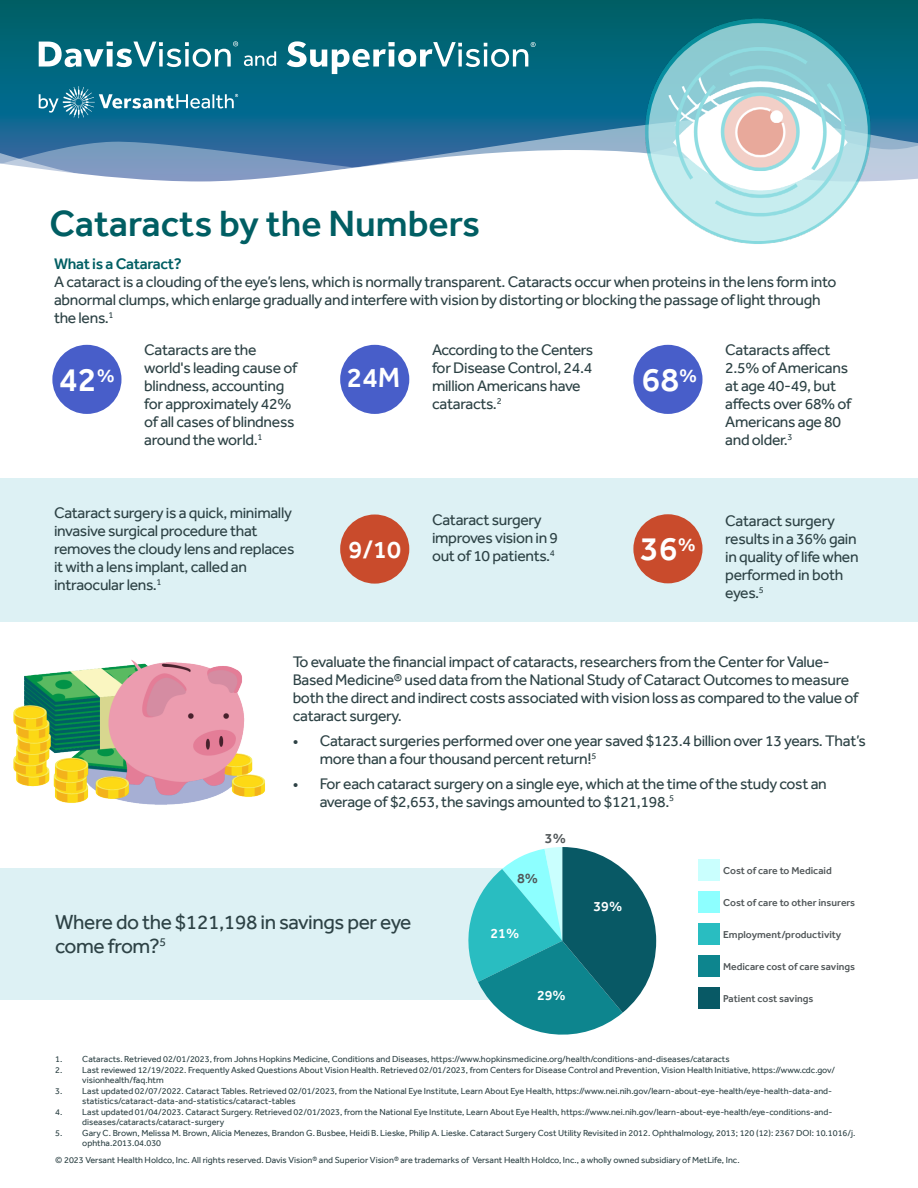
<style>
.page{position:relative;width:918px;height:1188px;background:#fff}
.page>*{position:absolute;margin:0;border:0;box-sizing:border-box;transform-origin:0 0}
.t1{font:500 37.5px "Effra";color:#005e63}
.t2{font:500 34.5px "Effra";color:#fff}
.t3{font:500 28.5px "Effra";color:#fff}
.t4{font:500 25.5px "Effra";color:#fff}
.t5{font:21px/24px "Effra";letter-spacing:-.02em;color:#2d4245}
.t6{font:15.75px/18px "Effra";letter-spacing:-.02em;color:#2d4245}
.t7{font:500 15.75px "Effra";letter-spacing:-.02em;color:#005e63}
.t8{font:500 14.25px "Effra";color:#fff}
.t9{font:500 14.25px "Effra";color:#515759}
.t10{font:500 10.35px "Effra";color:#515759}
.t11{font:9px/10.5px "Effra";color:#2d4245}
</style>
<div class="page">
<svg style="left:0;top:0;width:918px;height:116px;background:#006478"></svg>
<svg style="left:0;top:116px;width:918px;height:15px;background:#126893"></svg>
<svg style="left:0;top:131px;width:918px;height:51px"></svg>
<svg style="left:39px;top:41px;width:199px;height:26px"></svg>
<svg style="left:287px;top:41px;width:249px;height:33px"></svg>
<svg style="left:244px;top:51px;width:32px;height:15px"></svg>
<svg style="left:39px;top:86px;width:199px;height:32px;background:#2b829f"></svg>
<div style="left:0;top:479px;width:918px;height:143px;background:#ddf1f4"></div>
<div style="left:0;top:868px;width:561px;height:132px;background:#ddf1f4"></div>
<div style="left:699px;top:859px;width:21px;height:21px;background:#cafffe"></div>
<div style="left:699px;top:891px;width:21px;height:22px;background:#8dffff"></div>
<div style="left:699px;top:923px;width:21px;height:22px;background:#29bdc1"></div>
<div style="left:699px;top:956px;width:21px;height:21px;background:#0d858e"></div>
<div style="left:699px;top:988px;width:21px;height:21px;background:#085965"></div>
<svg style="left:468px;top:847px;width:188px;height:188px"></svg>
<div style="left:52px;top:345px;width:70px;height:69px;background:#485ec9;border-radius:50%"></div>
<div style="left:340px;top:514px;width:69px;height:70px;background:#c94b2c;border-radius:50%"></div>
<div style="left:633px;top:514px;width:70px;height:69px;background:#c94b2c;border-radius:50%"></div>
<div style="left:633px;top:345px;width:70px;height:69px;background:#485ec9;border-radius:50%"></div>
<div style="left:340px;top:345px;width:69px;height:69px;background:#485ec9;border-radius:50%"></div>
<img style="left:632px;top:8px;width:250px;height:236px">
<img style="left:13px;top:659px;width:253px;height:146px">
<svg style="left:649px;top:23px;width:219px;height:218px"></svg>
<p class="t1" style="left:50px;top:201px;width:432px">Cataracts by the Numbers</p>
<p class="t7" style="left:54px;top:255px;width:129px">What is a Cataract?</p>
<p class="t6" style="left:54px;top:273px;width:784px">A cataract is a clouding of the eye’s lens, which is normally transparent. Cataracts occur when proteins in the lens form into abnormal clumps, which enlarge gradually and interfere with vision by distorting or blocking the passage of light through the lens.<sup>1</sup></p>
<p class="t6" style="left:144px;top:341px;width:154px">Cataracts are the world's leading cause of blindness, accounting for approximately 42% of all cases of blindness around the world.<sup>1</sup></p>
<p class="t6" style="left:432px;top:341px;width:163px">According to the Centers for Disease Control, 24.4 million Americans have cataracts.<sup>2</sup></p>
<p class="t6" style="left:725px;top:341px;width:128px">Cataracts affect<br>2.5% of Americans at age 40-49, but affects over 68% of<br>Americans age 80 and older.<sup>3</sup></p>
<h3 class="t3" style="left:347px;top:360px;width:55px">24M</h3>
<h2 class="t2" style="left:642px;top:359px;width:57px">68<sup>%</sup></h2>
<h2 class="t2" style="left:59px;top:359px;width:57px">42<sup>%</sup></h2>
<p class="t6" style="left:54px;top:504px;width:242px">Cataract surgery is a quick, minimally invasive surgical procedure that removes the cloudy lens and replaces it with a lens implant, called an intraocular lens.<sup>1</sup></p>
<p class="t6" style="left:432px;top:510px;width:128px">Cataract surgery improves vision in 9 out of 10 patients.<sup>4</sup></p>
<p class="t6" style="left:725px;top:511px;width:135px">Cataract surgery results in a 36% gain in quality of life when performed in both eyes.<sup>5</sup></p>
<h3 class="t4" style="left:348px;top:534px;width:54px">9/10</h3>
<h2 class="t2" style="left:640px;top:528px;width:57px">36<sup>%</sup></h2>
<p class="t6" style="left:293px;top:653px;width:567px">To evaluate the financial impact of cataracts, researchers from the Center for Value-Based Medicine® used data from the National Study of Cataract Outcomes to measure both the direct and indirect costs associated with vision loss as compared to the value of cataract surgery.</p>
<p class="t6" style="left:320px;top:732px;width:548px;text-indent:-27px">• Cataract surgeries performed over one year saved $123.4 billion over 13 years. That’s more than a four thousand percent return!<sup>5</sup></p>
<p class="t6" style="left:320px;top:774px;width:509px;text-indent:-27px">• For each cataract surgery on a single eye, which at the time of the study cost an average of $2,653, the savings amounted to $121,198.<sup>5</sup></p>
<p class="t5" style="left:55px;top:910px;width:358px">Where do the $121,198 in savings per eye come from?<sup>5</sup></p>
<p class="t9" style="left:545px;top:830px;width:22px">3%</p>
<p class="t9" style="left:517px;top:870px;width:22px">8%</p>
<p class="t8" style="left:490px;top:924px;width:30px">21%</p>
<p class="t8" style="left:537px;top:986px;width:30px">29%</p>
<p class="t8" style="left:593px;top:897px;width:30px">39%</p>
<p class="t10" style="left:723px;top:864px;width:110px">Cost of care to Medicaid</p>
<p class="t10" style="left:723px;top:896px;width:134px">Cost of care to other insurers</p>
<p class="t10" style="left:723px;top:928px;width:120px">Employment/productivity</p>
<p class="t10" style="left:723px;top:960px;width:134px">Medicare cost of care savings</p>
<p class="t10" style="left:723px;top:993px;width:92px">Patient cost savings</p>
<p class="t11" style="left:55px;top:1054px;width:676px">1. Cataracts. Retrieved 02/01/2023, from Johns Hopkins Medicine, Conditions and Diseases, https://www.hopkinsmedicine.org/health/conditions-and-diseases/cataracts</p>
<p class="t11" style="left:82px;top:1064px;width:754px;text-indent:-27px">2. Last reviewed 12/19/2022. Frequently Asked Questions About Vision Health. Retrieved 02/01/2023, from Centers for Disease Control and Prevention, Vision Health Initiative, https://www.cdc.gov/ visionhealth/faq.htm</p>
<p class="t11" style="left:82px;top:1085px;width:751px;text-indent:-27px">3. Last updated 02/07/2022. Cataract Tables. Retrieved 02/01/2023, from the National Eye Institute, Learn About Eye Health, https://www.nei.nih.gov/learn-about-eye-health/eye-health-data-and&shy;statistics/cataract-data-and-statistics/cataract-tables</p>
<p class="t11" style="left:82px;top:1106px;width:752px;text-indent:-27px">4. Last updated 01/04/2023. Cataract Surgery. Retrieved 02/01/2023, from the National Eye Institute, Learn About Eye Health, https://www.nei.nih.gov/learn-about-eye-health/eye-conditions-and&shy;diseases/cataracts/cataract-surgery</p>
<p class="t11" style="left:82px;top:1127px;width:775px;text-indent:-27px">5. Gary C. Brown, Melissa M. Brown, Alicia Menezes, Brandon G. Busbee, Heidi B. Lieske, Philip A. Lieske. Cataract Surgery Cost Utility Revisited in 2012. Ophthalmology, 2013; 120 (12): 2367 DOI: 10.1016/j. ophtha.2013.04.030</p>
<p class="t11" style="left:55px;top:1154px;width:686px">© 2023 Versant Health Holdco, Inc. All rights reserved. Davis Vision® and Superior Vision® are trademarks of Versant Health Holdco, Inc., a wholly owned subsidiary of MetLife, Inc.</p>
</div>
